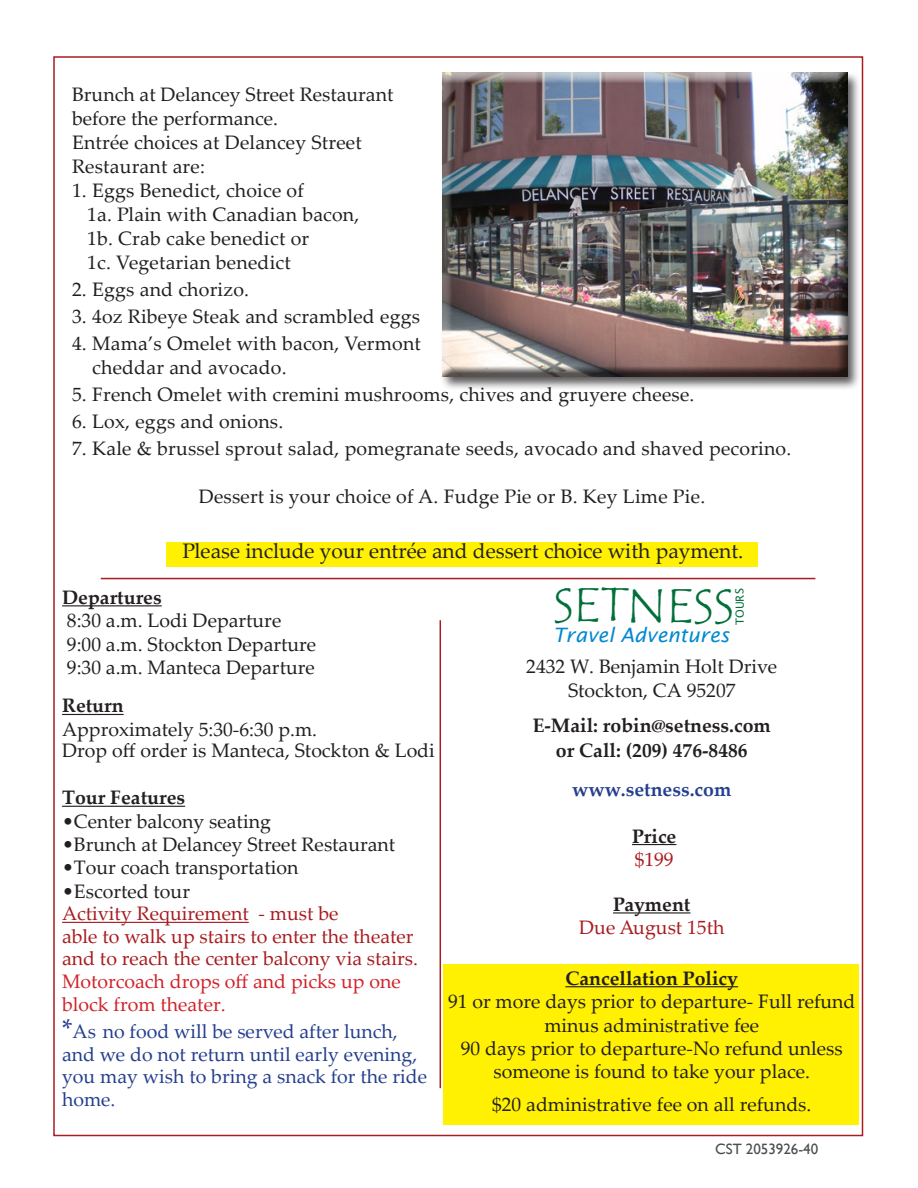
<style>
.page{position:relative;width:918px;height:1188px;background:#fff}
.page>*{position:absolute;margin:0;border:0;box-sizing:border-box;transform-origin:0 0}
.t1{font:48.9px "Tempus Sans ITC";letter-spacing:-.005em;color:#006f3a}
.t2{font:21px "Palatino Linotype";color:#231f20}
.t3{font:italic 19.95px "Lucida Sans";color:#0089cf}
.t4{font:19.5px/23.4px "Palatino Linotype";color:#231f20}
.t5{font:19.5px "Palatino Linotype";color:#a81c20}
.t6{font:19.5px/22.5px "Palatino Linotype";color:#253f8e}
.t7{font:700 19.5px "Palatino Linotype";color:#231f20}
.t8{font:19.5px/23.4px "Palatino Linotype";color:#d1232a}
.t9{font:700 19.5px "Palatino Linotype";color:#253f8e}
.t10{font:15px "Gill Sans";color:#4b4c4d}
.t11{font:11.25px "Lucida Sans";letter-spacing:-.005em;color:#006f3a}
.s1{font-size:27px}
</style>
<div class="page">
<div style="left:53px;top:56px;width:810px;height:1080px;background:#fff;border:2px solid #a81c20"></div>
<hr style="left:101px;top:578px;width:714px;height:1px;background:#a81c20">
<hr style="left:440px;top:620px;width:1px;height:468px;background:#a81c20">
<div style="left:443px;top:965px;width:416px;height:160px;background:#fff101"></div>
<hr style="left:632px;top:844px;width:44px;height:1px;background:#231f20">
<hr style="left:613px;top:912px;width:77px;height:2px;background:#231f20">
<hr style="left:565px;top:986px;width:173px;height:1px;background:#231f20">
<hr style="left:62px;top:605px;width:100px;height:1px;background:#231f20">
<hr style="left:62px;top:714px;width:62px;height:1px;background:#231f20">
<hr style="left:62px;top:806px;width:123px;height:1px;background:#231f20">
<hr style="left:62px;top:922px;width:187px;height:1px;background:#a81c20">
<div style="left:167px;top:542px;width:591px;height:25px;background:#fff101"></div>
<div style="left:440px;top:71px;width:421px;height:319px;background:#231f20;opacity:.75"></div>
<div style="left:442px;top:73px;width:405px;height:305px;background:#231f20;opacity:.75"></div>
<p class="t4" style="left:72px;top:82px;width:323px">Brunch at Delancey Street Restaurant before the performance.</p>
<p class="t4" style="left:72px;top:129px;width:291px;line-height:24px">Entrée choices at Delancey Street<br>Restaurant are:</p>
<p class="t4" style="left:72px;top:178px;width:233px">1. Eggs Benedict, choice of</p>
<p class="t4" style="left:87px;top:202px;width:274px">1a. Plain with Canadian bacon,</p>
<p class="t4" style="left:87px;top:226px;width:224px">1b. Crab cake benedict or</p>
<p class="t4" style="left:87px;top:250px;width:205px">1c. Vegetarian benedict</p>
<p class="t4" style="left:72px;top:277px;width:179px">2. Eggs and chorizo.</p>
<p class="t4" style="left:72px;top:304px;width:350px">3. 4oz Ribeye Steak and scrambled eggs</p>
<p class="t4" style="left:92px;top:330px;width:330px;line-height:24px;text-indent:-20px">4. Mama’s Omelet with bacon, Vermont cheddar and avocado.</p>
<p class="t4" style="left:72px;top:382px;width:624px">5. French Omelet with cremini mushrooms, chives and gruyere cheese.</p>
<p class="t4" style="left:72px;top:409px;width:213px">6. Lox, eggs and onions.</p>
<p class="t4" style="left:72px;top:436px;width:721px">7. Kale &amp; brussel sprout salad, pomegranate seeds, avocado and shaved pecorino.</p>
<p class="t4" style="left:199px;top:484px;width:508px">Dessert is your choice of A. Fudge Pie or B. Key Lime Pie.</p>
<p class="t2" style="left:182px;top:536px;width:562px">Please include your entrée and dessert choice with payment.</p>
<p class="t7" style="left:62px;top:583px;width:101px">Departures</p>
<p class="t4" style="left:67px;top:608px;width:216px">8:30 a.m. Lodi Departure</p>
<p class="t4" style="left:67px;top:632px;width:251px">9:00 a.m. Stockton Departure</p>
<p class="t4" style="left:67px;top:655px;width:249px">9:30 a.m. Manteca Departure</p>
<p class="t7" style="left:62px;top:692px;width:63px">Return</p>
<p class="t4" style="left:62px;top:717px;width:257px">Approximately 5:30-6:30 p.m.</p>
<p class="t4" style="left:62px;top:738px;width:374px">Drop off order is Manteca, Stockton &amp; Lodi</p>
<p class="t7" style="left:62px;top:784px;width:125px">Tour Features</p>
<p class="t4" style="left:62px;top:809px;width:210px">•Center balcony seating</p>
<p class="t4" style="left:62px;top:832px;width:335px">•Brunch at Delancey Street Restaurant</p>
<p class="t4" style="left:62px;top:855px;width:238px">•Tour coach transportation</p>
<p class="t4" style="left:62px;top:879px;width:129px">•Escorted tour</p>
<p class="t5" style="left:62px;top:900px;width:278px">Activity Requirement - must be</p>
<p class="t5" style="left:62px;top:922px;width:353px">able to walk up stairs to enter the theater</p>
<p class="t5" style="left:62px;top:945px;width:357px">and to reach the center balcony via stairs.</p>
<p class="t8" style="left:62px;top:969px;width:340px">Motorcoach drops off and picks up one block from theater.</p>
<p class="t6" style="left:62px;top:1020px;width:366px"><span class="s1">*</span>As no food will be served after lunch, and we do not return until early evening, you may wish to bring a snack for the ride home.</p>
<h1 class="t1" style="left:553px;top:574px;width:182px">SETNESS</h1>
<p class="t3" style="left:553px;top:623px;width:178px">Travel Adventures</p>
<p class="t4" style="left:526px;top:654px;width:253px">2432 W. Benjamin Holt Drive</p>
<p class="t4" style="left:568px;top:678px;width:169px">Stockton, CA 95207</p>
<p class="t7" style="left:533px;top:712px;width:240px">E-Mail: robin@setness.com</p>
<p class="t7" style="left:556px;top:737px;width:193px">or Call: (209) 476-8486</p>
<p class="t9" style="left:572px;top:775px;width:161px">www.setness.com</p>
<p class="t7" style="left:632px;top:822px;width:46px">Price</p>
<p class="t5" style="left:635px;top:845px;width:40px">$199</p>
<p class="t7" style="left:613px;top:890px;width:79px">Payment</p>
<p class="t5" style="left:579px;top:914px;width:147px">Due August 15th</p>
<p class="t7" style="left:565px;top:964px;width:174px">Cancellation Policy</p>
<p class="t4" style="left:448px;top:989px;width:409px;text-align:center">91 or more days prior to departure- Full refund minus administrative fee</p>
<p class="t4" style="left:461px;top:1036px;width:384px">90 days prior to departure-No refund unless</p>
<p class="t4" style="left:494px;top:1059px;width:318px">someone is found to take your place.</p>
<p class="t4" style="left:492px;top:1092px;width:321px">$20 administrative fee on all refunds.</p>
<p class="t10" style="left:715px;top:1140px;width:105px">CST 2053926-40</p>
<p class="t11" style="left:733px;top:625px;width:38px;rotate:-90deg">TOURS</p>
</div>
